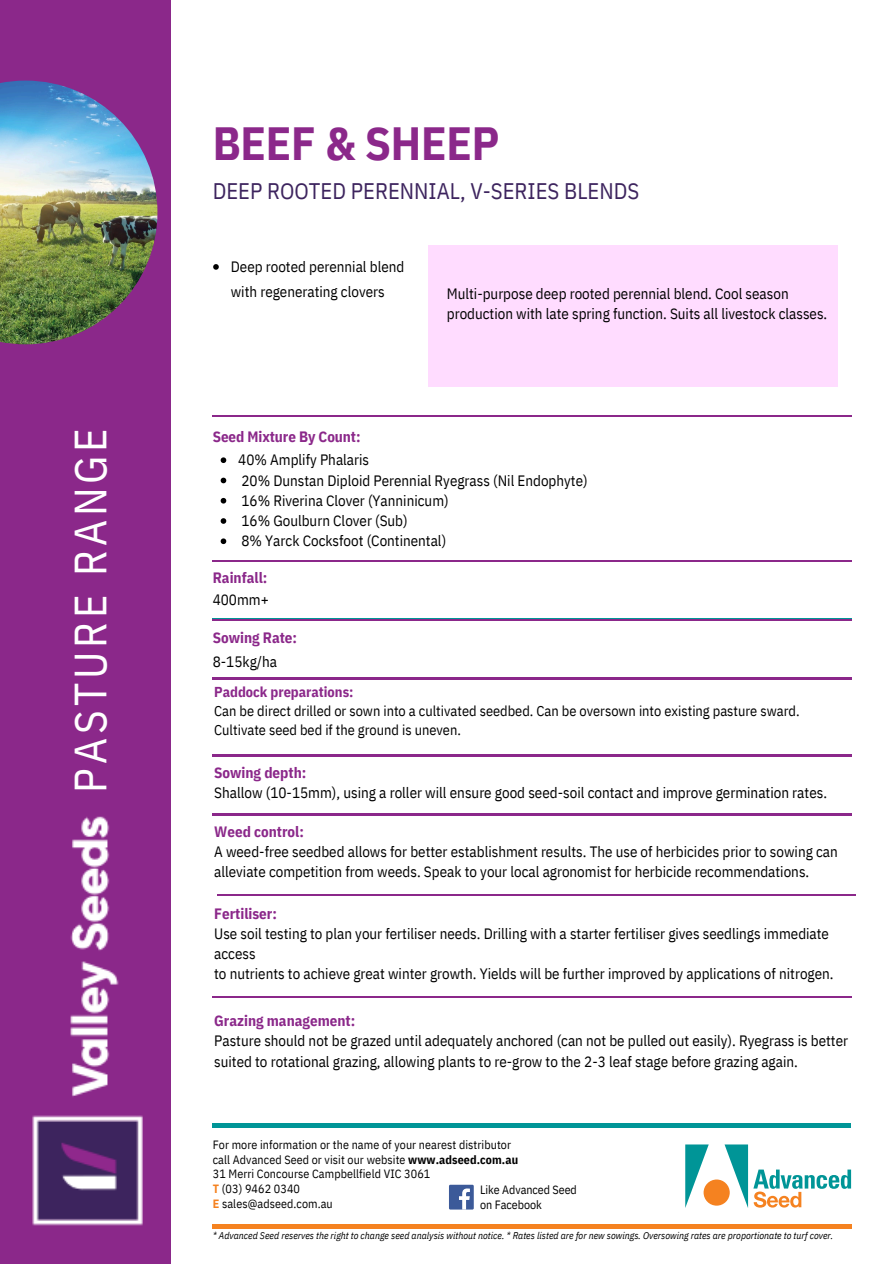
<style>
.page{position:relative;width:894px;height:1264px;background:#fff}
.page>*{position:absolute;margin:0;border:0;box-sizing:border-box;transform-origin:0 0}
.t1{font:700 46.5px "IBM Plex Sans Cond";letter-spacing:-.005em;color:#8b288a}
.t2{font:45px "IBM Plex Sans Cond";letter-spacing:.09em;color:#fff}
.t3{font:22.5px "IBM Plex Sans Cond";color:#3d245e}
.t4{font:15px/20.2px "IBM Plex Sans Cond";color:#000}
.t5{font:700 15px/21.3px "IBM Plex Sans Cond";color:#8b288a}
.t6{font:14.4px/19.2px "IBM Plex Sans Cond";color:#000}
.t7{font:12px/14.7px "IBM Plex Sans Cond";letter-spacing:.005em;color:#000}
.t8{font:italic 9.75px "IBM Plex Sans Cond";color:#000}
.s1{font-weight:400;color:#000}
.s2{font-weight:700;color:#8b288a}
.s3{font-weight:700}
.s4{font-weight:700;color:#f58220}
</style>
<div class="page">
<hr style="left:213px;top:1123px;width:637px;height:4px;background:#009597">
<div style="left:428px;top:245px;width:409px;height:141px;background:#ffdcff"></div>
<svg style="left:685px;top:1144px;width:62px;height:64px"></svg>
<div style="left:703px;top:1179px;width:26px;height:26px;background:#f58220;border-radius:50%"></div>
<svg style="left:753px;top:1169px;width:97px;height:38px"></svg>
<div style="left:213px;top:1223px;width:637px;height:5px;background:#f58220"></div>
<div style="left:449px;top:1184px;width:24px;height:25px;background:#3c5a99"></div>
<svg style="left:459px;top:1188px;width:11px;height:21px"></svg>
<div style="left:0;top:0;width:170px;height:1263px;background:#8b288a"></div>
<img style="left:0;top:81px;width:157px;height:263px">
<hr style="left:213px;top:415px;width:637px;height:1px;background:#8b288a">
<hr style="left:213px;top:560px;width:637px;height:1px;background:#8b288a">
<hr style="left:213px;top:618px;width:637px;height:1px;background:#009597">
<hr style="left:213px;top:619px;width:637px;height:1px;background:#8b288a">
<hr style="left:213px;top:678px;width:637px;height:1px;background:#8b288a">
<hr style="left:213px;top:755px;width:637px;height:1px;background:#8b288a">
<hr style="left:213px;top:813px;width:637px;height:2px;background:#8b288a">
<svg style="left:220px;top:457px;width:6px;height:6px"></svg>
<svg style="left:220px;top:477px;width:6px;height:6px"></svg>
<svg style="left:220px;top:498px;width:6px;height:5px"></svg>
<svg style="left:220px;top:518px;width:6px;height:6px"></svg>
<svg style="left:220px;top:538px;width:6px;height:6px"></svg>
<svg style="left:213px;top:264px;width:6px;height:6px"></svg>
<hr style="left:217px;top:894px;width:638px;height:1px;background:#8b288a">
<hr style="left:213px;top:996px;width:637px;height:1px;background:#8b288a">
<img style="left:32px;top:816px;width:111px;height:410px">
<h4 class="t2" style="left:60px;top:792px;width:366px;rotate:-90deg">PASTURE RANGE</h4>
<h4 class="t1" style="left:213px;top:112px;width:288px">BEEF &amp; SHEEP</h4>
<h4 class="t3" style="left:213px;top:176px;width:428px">DEEP ROOTED PERENNIAL, V-SERIES BLENDS</h4>
<p class="t4" style="left:231px;top:254px;width:175px;line-height:24.8px">Deep rooted perennial blend with regenerating clovers</p>
<p class="t5" style="left:213px;top:425px;width:149px">Seed Mixture By Count:</p>
<p class="t4" style="left:446px;top:283px;width:382px">Multi-purpose deep rooted perennial blend. Cool season production with late spring function. Suits all livestock classes.</p>
<p class="t4" style="left:238px;top:449px;width:132px">40% Amplify Phalaris</p>
<h4 class="t4" style="left:241px;top:470px;width:347px">20% Dunstan Diploid Perennial Ryegrass (Nil Endophyte)</h4>
<h3 class="t4" style="left:241px;top:490px;width:209px">16% Riverina Clover (Yanninicum)</h3>
<p class="t4" style="left:241px;top:510px;width:168px">16% Goulburn Clover (Sub)</p>
<p class="t4" style="left:241px;top:530px;width:206px">8% Yarck Cocksfoot (Continental)</p>
<h4 class="t5" style="left:213px;top:567px;width:57px">Rainfall:<br><span class="s1">400mm+</span></h4>
<h4 class="t5" style="left:213px;top:625px;width:86px;line-height:23.7px">Sowing Rate:<br><span class="s1">8-15kg/ha</span></h4>
<h5 class="t6" style="left:214px;top:682px;width:586px"><span class="s2">Paddock preparations:<br></span>Can be direct drilled or sown into a cultivated seedbed. Can be oversown into existing pasture sward.<br>Cultivate seed bed if the ground is uneven.</h5>
<h5 class="t4" style="left:214px;top:762px;width:614px"><span class="s2">Sowing depth:<br></span>Shallow (10-15mm), using a roller will ensure good seed-soil contact and improve germination rates.</h5>
<h4 class="t4" style="left:214px;top:821px;width:625px"><span class="s2">Weed control:<br></span>A weed-free seedbed allows for better establishment results. The use of herbicides prior to sowing can alleviate competition from weeds. Speak to your local agronomist for herbicide recommendations.</h4>
<h4 class="t4" style="left:214px;top:902px;width:620px"><span class="s2">Fertiliser:<br></span>Use soil testing to plan your fertiliser needs. Drilling with a starter fertiliser gives seedlings immediate access<br>to nutrients to achieve great winter growth. Yields will be further improved by applications of nitrogen.</h4>
<h4 class="t4" style="left:214px;top:1010px;width:635px"><span class="s2">Grazing management:<br></span>Pasture should not be grazed until adequately anchored (can not be pulled out easily). Ryegrass is better suited to rotational grazing, allowing plants to re-grow to the 2-3 leaf stage before grazing again.</h4>
<p class="t7" style="left:213px;top:1137px;width:307px">For more information or the name of your nearest distributor call Advanced Seed or visit our website <span class="s3">www.adseed.com.au </span>31 Merri Concourse Campbellfield VIC 3061<br><span class="s4">T</span> (03) 9462 0340<br><span class="s4">E</span> sales@adseed.com.au</p>
<h2 class="t7" style="left:480px;top:1181px;width:98px">Like Advanced Seed on Facebook</h2>
<h1 class="t8" style="left:213px;top:1229px;width:622px">* Advanced Seed reserves the right to change seed analysis without notice. * Rates listed are for new sowings. Oversowing rates are proportionate to turf cover.</h1>
</div>
